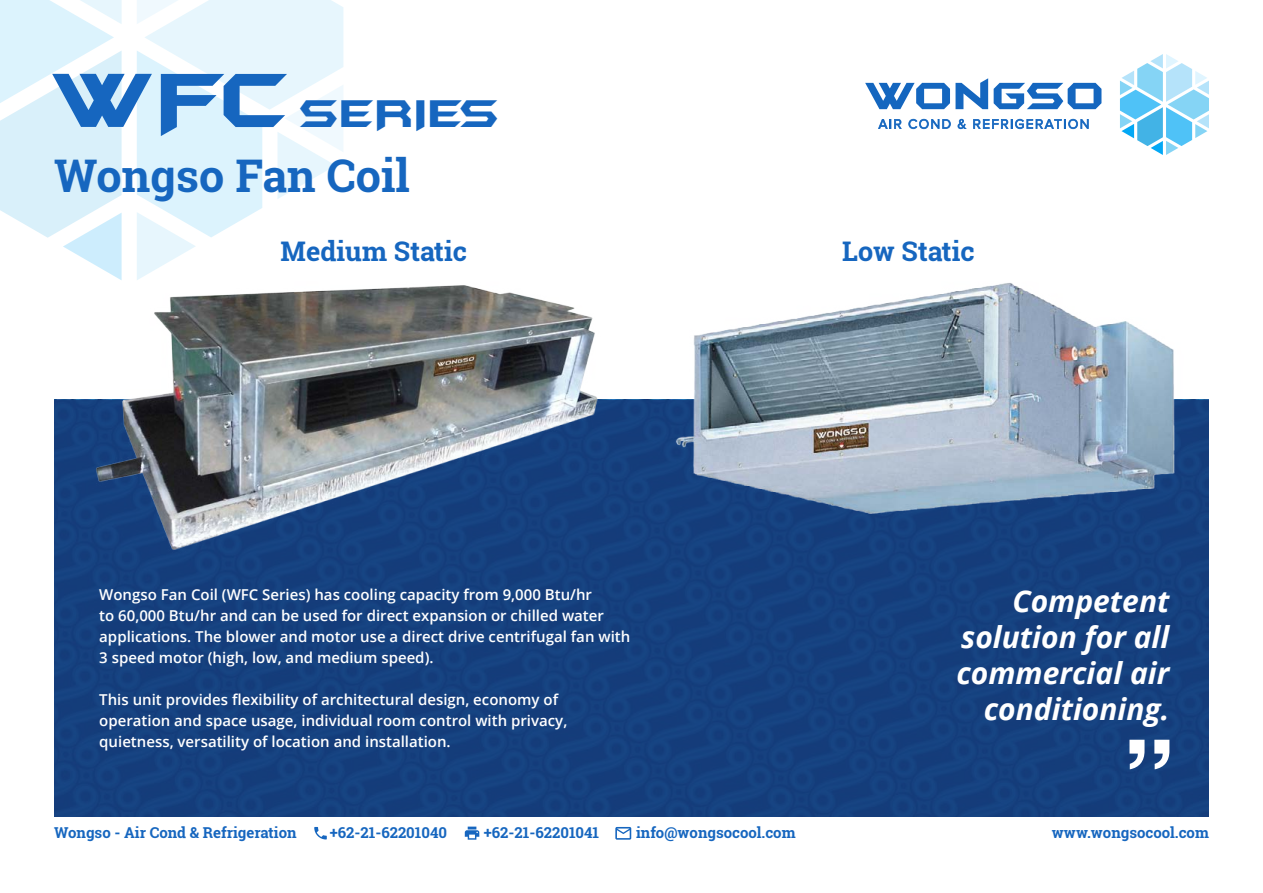
<style>
.page{position:relative;width:1263px;height:893px;background:#fff}
.page>*{position:absolute;margin:0;border:0;box-sizing:border-box;transform-origin:0 0}
.t1{font:700 45px "Roboto Slab";color:#1666bf}
.t2{font:45px "Batman Forever Alternate";letter-spacing:.03em;color:#1666bf}
.t3{font:italic 700 30px/36px "Open Sans";color:#fff;text-align:right}
.t4{font:700 27px "Roboto Slab";color:#1666bf}
.t5{font:600 15px/21px "Open Sans";color:#fff}
.t6{font:700 15px "Roboto Slab";color:#1666bf}
.s1{font-size:90px}
</style>
<div class="page">
<div style="left:54px;top:400px;width:1155px;height:416px;background:#153d7b"></div>
<svg style="left:1120px;top:54px;width:89px;height:101px"></svg>
<svg style="left:865px;top:78px;width:123px;height:31px"></svg>
<svg style="left:994px;top:83px;width:107px;height:26px"></svg>
<svg style="left:878px;top:119px;width:24px;height:10px"></svg>
<svg style="left:908px;top:119px;width:43px;height:10px"></svg>
<svg style="left:957px;top:119px;width:10px;height:10px"></svg>
<svg style="left:973px;top:119px;width:116px;height:10px"></svg>
<svg style="left:137px;top:0;width:206px;height:248px"></svg>
<svg style="left:0;top:0;width:122px;height:248px"></svg>
<svg style="left:1129px;top:740px;width:40px;height:29px"></svg>
<svg style="left:615px;top:827px;width:16px;height:13px"></svg>
<svg style="left:314px;top:827px;width:13px;height:12px"></svg>
<svg style="left:465px;top:827px;width:14px;height:13px"></svg>
<img style="left:54px;top:248px;width:586px;height:302px">
<img style="left:666px;top:283px;width:529px;height:231px">
<h1 class="t2" style="left:54px;top:91px;width:448px"><span class="s1">WFC</span> SERIES</h1>
<h1 class="t1" style="left:54px;top:145px;width:357px">Wongso Fan Coil</h1>
<h3 class="t4" style="left:281px;top:233px;width:188px">Medium Static</h3>
<h3 class="t4" style="left:842px;top:233px;width:134px">Low Static</h3>
<p class="t5" style="left:99px;top:584px;width:532px">Wongso Fan Coil (WFC Series) has cooling capacity from 9,000 Btu/hr<br>to 60,000 Btu/hr and can be used for direct expansion or chilled water applications. The blower and motor use a direct drive centrifugal fan with 3 speed motor (high, low, and medium speed).</p>
<p class="t5" style="left:99px;top:689px;width:469px">This unit provides flexibility of architectural design, economy of operation and space usage, individual room control with privacy, quietness, versatility of location and installation.</p>
<h2 class="t3" style="left:956px;top:582px;width:214px">Competent solution for all commercial air conditioning.</h2>
<p class="t6" style="left:54px;top:823px;width:244px">Wongso - Air Cond &amp; Refrigeration</p>
<p class="t6" style="left:330px;top:823px;width:119px">+62-21-62201040</p>
<p class="t6" style="left:484px;top:823px;width:117px">+62-21-62201041</p>
<p class="t6" style="left:636px;top:823px;width:161px">info@wongsocool.com</p>
<p class="t6" style="left:1052px;top:823px;width:159px">www.wongsocool.com</p>
</div>
